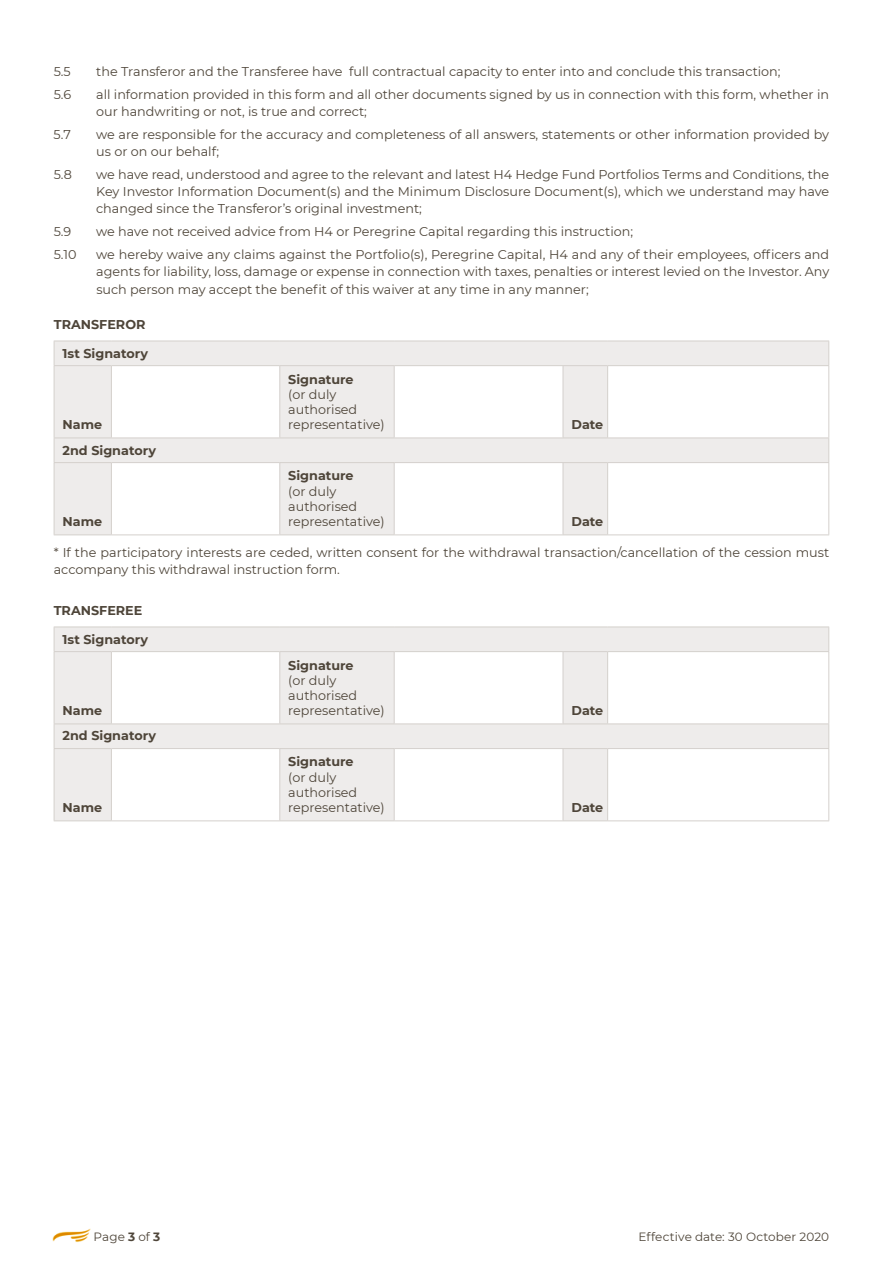
<style>
.page{position:relative;width:893px;height:1263px;background:#fff}
.page>*{position:absolute;margin:0;border:0;box-sizing:border-box;transform-origin:0 0}
.t1{font:12.75px/15.3px "Montserrat";color:#4e4539}
.t2{font:700 12.75px "Montserrat";color:#4e4539}
.t3{font:12px "Montserrat";letter-spacing:.005em;color:#4e4539}
.s1{font-weight:700}
</style>
<div class="page">
<svg style="left:55px;top:342px;width:773px;height:120px;fill:#eeeceb"></svg>
<svg style="left:55px;top:366px;width:553px;height:168px"></svg>
<hr style="left:54px;top:341px;width:57px;height:1px;background:#d4d0cc">
<svg style="left:54px;top:342px;width:1px;height:23px"></svg>
<hr style="left:111px;top:341px;width:169px;height:1px;background:#d4d0cc">
<hr style="left:280px;top:341px;width:114px;height:1px;background:#d4d0cc">
<hr style="left:394px;top:341px;width:169px;height:1px;background:#d4d0cc">
<hr style="left:563px;top:341px;width:45px;height:1px;background:#d4d0cc">
<hr style="left:608px;top:341px;width:221px;height:1px;background:#d4d0cc">
<svg style="left:828px;top:342px;width:1px;height:23px"></svg>
<hr style="left:54px;top:365px;width:57px;height:1px;background:#d4d0cc">
<hr style="left:54px;top:366px;width:1px;height:72px;background:#d4d0cc">
<hr style="left:111px;top:365px;width:169px;height:1px;background:#d4d0cc">
<hr style="left:111px;top:366px;width:1px;height:72px;background:#d4d0cc">
<hr style="left:280px;top:365px;width:114px;height:1px;background:#d4d0cc">
<hr style="left:279px;top:366px;width:1px;height:72px;background:#d4d0cc">
<hr style="left:394px;top:365px;width:169px;height:1px;background:#d4d0cc">
<hr style="left:394px;top:366px;width:1px;height:72px;background:#d4d0cc">
<hr style="left:563px;top:365px;width:45px;height:1px;background:#d4d0cc">
<hr style="left:563px;top:366px;width:1px;height:72px;background:#d4d0cc">
<hr style="left:608px;top:365px;width:221px;height:1px;background:#d4d0cc">
<hr style="left:607px;top:366px;width:1px;height:72px;background:#d4d0cc">
<hr style="left:828px;top:366px;width:1px;height:72px;background:#d4d0cc">
<hr style="left:54px;top:438px;width:57px;height:1px;background:#d4d0cc">
<svg style="left:54px;top:439px;width:1px;height:23px"></svg>
<hr style="left:111px;top:438px;width:169px;height:1px;background:#d4d0cc">
<hr style="left:280px;top:438px;width:114px;height:1px;background:#d4d0cc">
<hr style="left:394px;top:438px;width:169px;height:1px;background:#d4d0cc">
<hr style="left:563px;top:438px;width:45px;height:1px;background:#d4d0cc">
<hr style="left:608px;top:438px;width:221px;height:1px;background:#d4d0cc">
<svg style="left:828px;top:439px;width:1px;height:23px"></svg>
<hr style="left:54px;top:462px;width:57px;height:1px;background:#d4d0cc">
<hr style="left:54px;top:463px;width:1px;height:71px;background:#d4d0cc">
<hr style="left:111px;top:462px;width:169px;height:1px;background:#d4d0cc">
<hr style="left:111px;top:463px;width:1px;height:71px;background:#d4d0cc">
<hr style="left:280px;top:462px;width:114px;height:1px;background:#d4d0cc">
<hr style="left:279px;top:463px;width:1px;height:71px;background:#d4d0cc">
<hr style="left:394px;top:462px;width:169px;height:1px;background:#d4d0cc">
<hr style="left:394px;top:463px;width:1px;height:71px;background:#d4d0cc">
<hr style="left:563px;top:462px;width:45px;height:1px;background:#d4d0cc">
<hr style="left:563px;top:463px;width:1px;height:71px;background:#d4d0cc">
<hr style="left:608px;top:462px;width:221px;height:1px;background:#d4d0cc">
<hr style="left:607px;top:463px;width:1px;height:71px;background:#d4d0cc">
<hr style="left:828px;top:463px;width:1px;height:71px;background:#d4d0cc">
<hr style="left:54px;top:534px;width:57px;height:1px;background:#d4d0cc">
<hr style="left:111px;top:534px;width:169px;height:1px;background:#d4d0cc">
<hr style="left:280px;top:534px;width:114px;height:1px;background:#d4d0cc">
<hr style="left:394px;top:534px;width:169px;height:1px;background:#d4d0cc">
<hr style="left:563px;top:534px;width:45px;height:1px;background:#d4d0cc">
<hr style="left:608px;top:534px;width:221px;height:1px;background:#d4d0cc">
<svg style="left:55px;top:628px;width:773px;height:120px;fill:#eeeceb"></svg>
<svg style="left:55px;top:652px;width:553px;height:168px"></svg>
<hr style="left:54px;top:627px;width:57px;height:1px;background:#d4d0cc">
<svg style="left:54px;top:628px;width:1px;height:23px"></svg>
<hr style="left:111px;top:627px;width:169px;height:1px;background:#d4d0cc">
<hr style="left:280px;top:627px;width:114px;height:1px;background:#d4d0cc">
<hr style="left:394px;top:627px;width:169px;height:1px;background:#d4d0cc">
<hr style="left:563px;top:627px;width:45px;height:1px;background:#d4d0cc">
<hr style="left:608px;top:627px;width:221px;height:1px;background:#d4d0cc">
<svg style="left:828px;top:628px;width:1px;height:23px"></svg>
<hr style="left:54px;top:651px;width:57px;height:1px;background:#d4d0cc">
<hr style="left:54px;top:652px;width:1px;height:71px;background:#d4d0cc">
<hr style="left:111px;top:651px;width:169px;height:1px;background:#d4d0cc">
<hr style="left:111px;top:652px;width:1px;height:71px;background:#d4d0cc">
<hr style="left:280px;top:651px;width:114px;height:1px;background:#d4d0cc">
<hr style="left:279px;top:652px;width:1px;height:71px;background:#d4d0cc">
<hr style="left:394px;top:651px;width:169px;height:1px;background:#d4d0cc">
<hr style="left:394px;top:652px;width:1px;height:71px;background:#d4d0cc">
<hr style="left:563px;top:651px;width:45px;height:1px;background:#d4d0cc">
<hr style="left:563px;top:652px;width:1px;height:71px;background:#d4d0cc">
<hr style="left:608px;top:651px;width:221px;height:1px;background:#d4d0cc">
<hr style="left:607px;top:652px;width:1px;height:71px;background:#d4d0cc">
<hr style="left:828px;top:652px;width:1px;height:71px;background:#d4d0cc">
<hr style="left:54px;top:723px;width:57px;height:1px;background:#d4d0cc">
<svg style="left:54px;top:724px;width:1px;height:24px"></svg>
<hr style="left:111px;top:723px;width:169px;height:1px;background:#d4d0cc">
<hr style="left:280px;top:723px;width:114px;height:1px;background:#d4d0cc">
<hr style="left:394px;top:723px;width:169px;height:1px;background:#d4d0cc">
<hr style="left:563px;top:723px;width:45px;height:1px;background:#d4d0cc">
<hr style="left:608px;top:723px;width:221px;height:1px;background:#d4d0cc">
<svg style="left:828px;top:724px;width:1px;height:24px"></svg>
<hr style="left:54px;top:748px;width:57px;height:1px;background:#d4d0cc">
<hr style="left:54px;top:749px;width:1px;height:71px;background:#d4d0cc">
<hr style="left:111px;top:748px;width:169px;height:1px;background:#d4d0cc">
<hr style="left:111px;top:749px;width:1px;height:71px;background:#d4d0cc">
<hr style="left:280px;top:748px;width:114px;height:1px;background:#d4d0cc">
<hr style="left:279px;top:749px;width:1px;height:71px;background:#d4d0cc">
<hr style="left:394px;top:748px;width:169px;height:1px;background:#d4d0cc">
<hr style="left:394px;top:749px;width:1px;height:71px;background:#d4d0cc">
<hr style="left:563px;top:748px;width:45px;height:1px;background:#d4d0cc">
<hr style="left:563px;top:749px;width:1px;height:71px;background:#d4d0cc">
<hr style="left:608px;top:748px;width:221px;height:1px;background:#d4d0cc">
<hr style="left:607px;top:749px;width:1px;height:71px;background:#d4d0cc">
<hr style="left:828px;top:749px;width:1px;height:71px;background:#d4d0cc">
<hr style="left:54px;top:820px;width:57px;height:1px;background:#d4d0cc">
<hr style="left:111px;top:820px;width:169px;height:1px;background:#d4d0cc">
<hr style="left:280px;top:820px;width:114px;height:1px;background:#d4d0cc">
<hr style="left:394px;top:820px;width:169px;height:1px;background:#d4d0cc">
<hr style="left:563px;top:820px;width:45px;height:1px;background:#d4d0cc">
<hr style="left:608px;top:820px;width:221px;height:1px;background:#d4d0cc">
<img style="left:52px;top:1228px;width:39px;height:14px">
<p class="t1" style="left:54px;top:63px;width:19px">5.5</p>
<p class="t1" style="left:96px;top:63px;width:686px">the Transferor and the Transferee have full contractual capacity to enter into and conclude this transaction;</p>
<p class="t1" style="left:54px;top:86px;width:19px">5.6</p>
<p class="t1" style="left:96px;top:85px;width:734px;line-height:17.2px">all information provided in this form and all other documents signed by us in connection with this form, whether in our handwriting or not, is true and correct;</p>
<p class="t1" style="left:54px;top:126px;width:19px">5.7</p>
<p class="t1" style="left:96px;top:125px;width:734px;line-height:17.2px">we are responsible for the accuracy and completeness of all answers, statements or other information provided by us or on our behalf;</p>
<p class="t1" style="left:54px;top:166px;width:20px">5.8</p>
<p class="t1" style="left:96px;top:165px;width:734px;line-height:17.2px;text-align:justify">we have read, understood and agree to the relevant and latest H4 Hedge Fund Portfolios Terms and Conditions, the Key Investor Information Document(s) and the Minimum Disclosure Document(s), which we understand may have changed since the Transferor’s original investment;</p>
<p class="t1" style="left:54px;top:224px;width:19px">5.9</p>
<p class="t1" style="left:96px;top:224px;width:538px">we have not received advice from H4 or Peregrine Capital regarding this instruction;</p>
<p class="t1" style="left:54px;top:246px;width:24px">5.10</p>
<p class="t1" style="left:96px;top:245px;width:735px;line-height:17.2px;text-align:justify">we hereby waive any claims against the Portfolio(s), Peregrine Capital, H4 and any of their employees, officers and agents for liability, loss, damage or expense in connection with taxes, penalties or interest levied on the Investor. Any such person may accept the benefit of this waiver at any time in any manner;</p>
<p class="t2" style="left:54px;top:315px;width:93px">TRANSFEROR</p>
<p class="t2" style="left:63px;top:344px;width:87px">1st Signatory</p>
<p class="t2" style="left:63px;top:416px;width:41px">Name</p>
<p class="t2" style="left:63px;top:441px;width:95px">2nd Signatory</p>
<p class="t2" style="left:288px;top:370px;width:67px">Signature</p>
<p class="t1" style="left:288px;top:386px;width:98px">(or duly authorised representative)</p>
<p class="t2" style="left:571px;top:416px;width:33px">Date</p>
<p class="t2" style="left:288px;top:467px;width:67px">Signature</p>
<p class="t1" style="left:288px;top:483px;width:98px">(or duly authorised representative)</p>
<p class="t2" style="left:571px;top:513px;width:33px">Date</p>
<p class="t1" style="left:54px;top:543px;width:777px;line-height:17.2px">* If the participatory interests are ceded, written consent for the withdrawal transaction/cancellation of the cession must accompany this withdrawal instruction form.</p>
<p class="t2" style="left:54px;top:601px;width:90px">TRANSFEREE</p>
<p class="t2" style="left:63px;top:630px;width:87px">1st Signatory</p>
<p class="t2" style="left:63px;top:513px;width:41px">Name</p>
<p class="t2" style="left:63px;top:702px;width:41px">Name</p>
<p class="t2" style="left:63px;top:727px;width:95px">2nd Signatory</p>
<p class="t2" style="left:63px;top:799px;width:41px">Name</p>
<p class="t2" style="left:288px;top:656px;width:67px">Signature</p>
<p class="t1" style="left:288px;top:672px;width:98px">(or duly authorised representative)</p>
<p class="t2" style="left:288px;top:753px;width:67px">Signature</p>
<p class="t1" style="left:288px;top:769px;width:98px">(or duly authorised representative)</p>
<p class="t2" style="left:571px;top:702px;width:33px">Date</p>
<p class="t2" style="left:571px;top:799px;width:33px">Date</p>
<p class="t3" style="left:94px;top:1228px;width:68px">Page <span class="s1">3</span> of <span class="s1">3</span></p>
<p class="t3" style="left:639px;top:1228px;width:192px">Effective date: 30 October 2020</p>
</div>
